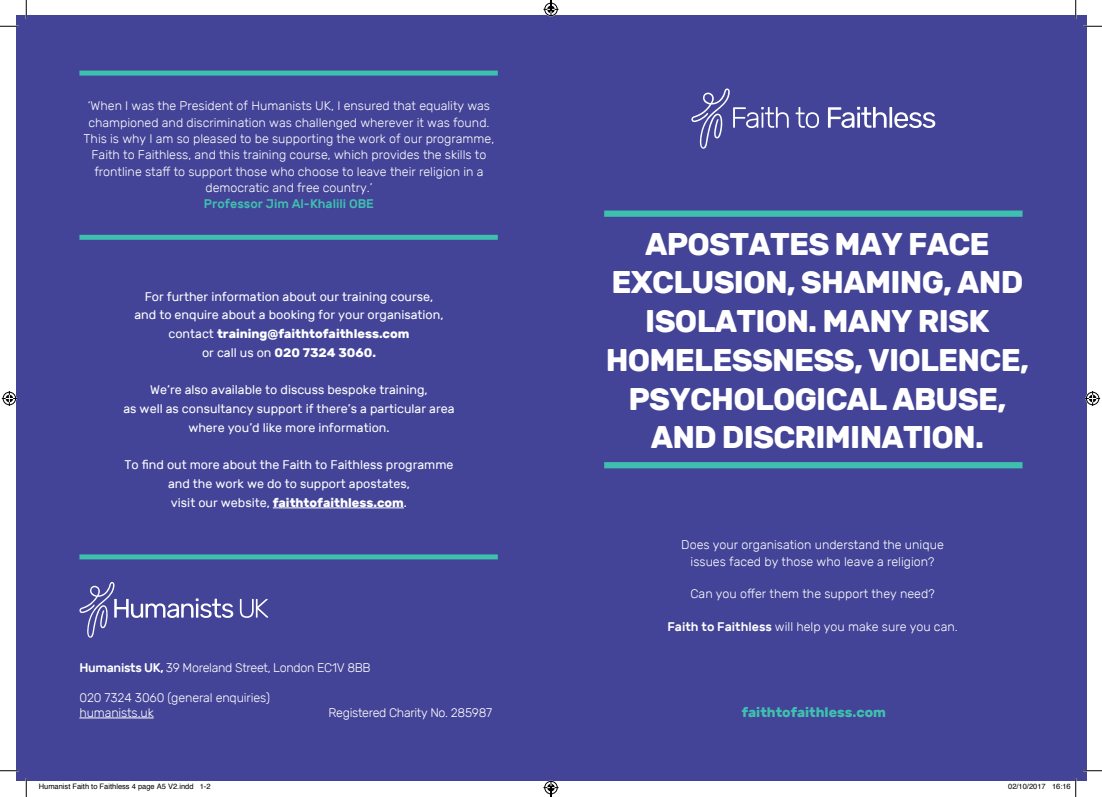
<style>
.page{position:relative;width:1102px;height:797px;background:#fff}
.page>*{position:absolute;margin:0;border:0;box-sizing:border-box;transform-origin:0 0}
.t1{font:700 31.25px/38.8px "Rubik";letter-spacing:-.025em;color:#fff;text-align:center}
.t2{font:700 13.75px "Rubik";color:#3fbfae}
.t3{font:300 12.5px/16.2px "Rubik";color:#fff;text-align:center}
.t4{font:12.5px/18.8px "Rubik";color:#fff;text-align:center}
.t5{font:300 12.5px "Rubik";letter-spacing:-.025em;color:#fff}
.t6{font:500 12.5px "Rubik";color:#3fbfae}
.t7{font:7.5px "Helvetica";color:#000}
.s1{font-weight:700}
.s2{font-weight:500}
</style>
<div class="page">
<div style="left:16px;top:16px;width:1070px;height:765px;background:#434497"></div>
<hr style="left:79px;top:717px;width:75px;height:1px;background:#fff">
<hr style="left:273px;top:507px;width:131px;height:1px;background:#fff">
<div style="left:604px;top:210px;width:418px;height:7px;background:#3fbfae"></div>
<div style="left:604px;top:462px;width:418px;height:6px;background:#3fbfae"></div>
<svg style="left:79px;top:582px;width:154px;height:56px"></svg>
<svg style="left:240px;top:599px;width:28px;height:19px"></svg>
<svg style="left:795px;top:107px;width:24px;height:21px"></svg>
<svg style="left:828px;top:107px;width:107px;height:21px"></svg>
<svg style="left:691px;top:88px;width:97px;height:61px"></svg>
<div style="left:79px;top:235px;width:419px;height:5px;background:#3fbfae"></div>
<div style="left:79px;top:71px;width:419px;height:5px;background:#3fbfae"></div>
<div style="left:79px;top:554px;width:419px;height:5px;background:#3fbfae"></div>
<svg style="left:0;top:25px;width:19px;height:2px"></svg>
<svg style="left:1083px;top:25px;width:18px;height:2px"></svg>
<svg style="left:0;top:770px;width:19px;height:1px"></svg>
<svg style="left:1083px;top:770px;width:18px;height:1px"></svg>
<svg style="left:25px;top:0;width:2px;height:19px"></svg>
<svg style="left:25px;top:778px;width:2px;height:19px"></svg>
<svg style="left:1074px;top:0;width:2px;height:19px"></svg>
<svg style="left:2px;top:391px;width:15px;height:15px"></svg>
<svg style="left:1085px;top:391px;width:14px;height:15px"></svg>
<svg style="left:1075px;top:778px;width:1px;height:19px"></svg>
<svg style="left:543px;top:0;width:15px;height:17px"></svg>
<svg style="left:543px;top:780px;width:15px;height:17px"></svg>
<p class="t3" style="left:84px;top:98px;width:412px">‘When I was the President of Humanists UK, I ensured that equality was championed and discrimination was challenged wherever it was found.<br>This is why I am so pleased to be supporting the work of our programme, Faith to Faithless, and this training course, which provides the skills to frontline staff to support those who choose to leave their religion in a democratic and free country.’</p>
<p class="t6" style="left:204px;top:197px;width:171px">Professor Jim Al-Khalili OBE</p>
<p class="t4" style="left:134px;top:287px;width:310px">For further information about our training course, and to enquire about a booking for your organisation, contact <span class="s1">training@faithtofaithless.com<br></span>or call us on <span class="s1">020 7324 3060.</span></p>
<p class="t4" style="left:123px;top:381px;width:332px">We’re also available to discuss bespoke training,<br>as well as consultancy support if there’s a particular area where you’d like more information.</p>
<p class="t4" style="left:124px;top:456px;width:330px">To find out more about the Faith to Faithless programme and the work we do to support apostates,<br>visit our website, <span class="s1">faithtofaithless.com</span>.</p>
<p class="t5" style="left:79px;top:660px;width:293px"><span class="s2">Humanists UK,</span> 39 Moreland Street, London EC1V 8BB</p>
<p class="t3" style="left:79px;top:690px;width:192px;line-height:15px;text-align:left">020 7324 3060 (general enquiries) humanists.uk</p>
<p class="t5" style="left:328px;top:705px;width:165px">Registered Charity No. 285987</p>
<h1 class="t1" style="left:605px;top:224px;width:424px">APOSTATES MAY FACE<br>EXCLUSION, SHAMING, AND<br>ISOLATION. MANY RISK<br>HOMELESSNESS, VIOLENCE,<br>PSYCHOLOGICAL ABUSE,<br>AND DISCRIMINATION.</h1>
<p class="t3" style="left:681px;top:537px;width:264px">Does your organisation understand the unique issues faced by those who leave a religion?</p>
<p class="t3" style="left:690px;top:586px;width:245px">Can you offer them the support they need?</p>
<p class="t3" style="left:667px;top:618px;width:292px"><span class="s2">Faith to Faithless</span> will help you make sure you can.</p>
<p class="t2" style="left:741px;top:704px;width:146px">faithtofaithless.com</p>
<p class="t7" style="left:39px;top:781px;width:173px">Humanist Faith to Faithless 4 page A5 V2.indd 1-2</p>
<p class="t7" style="left:1008px;top:781px;width:64px">02/10/2017 16:16</p>
</div>
